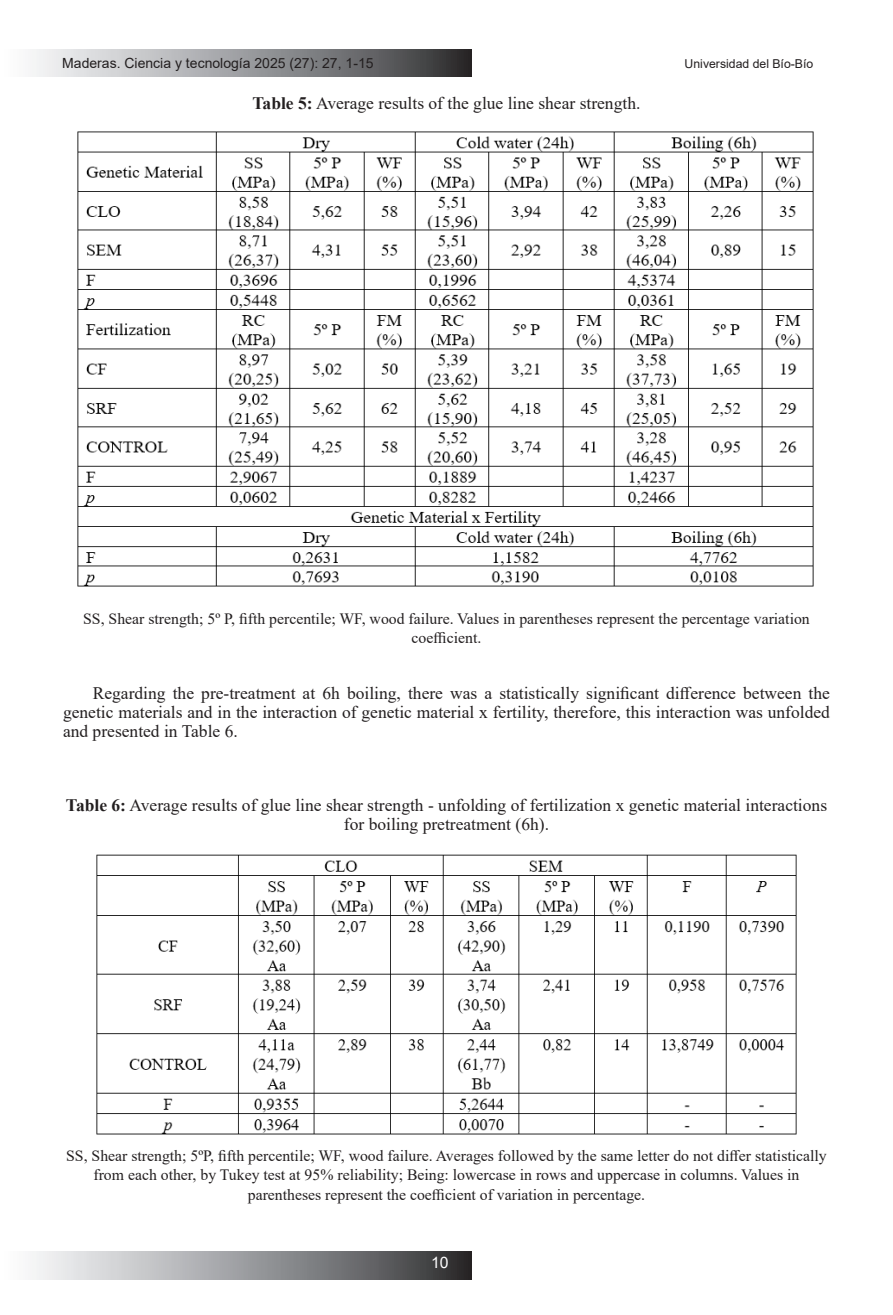
<style>
.page{position:relative;width:893px;height:1315px;background:#fff}
.page>*{position:absolute;margin:0;border:0;box-sizing:border-box;transform-origin:0 0}
.t1{font:17.5px/19.2px "Times New Roman";color:#231f20;text-align:justify}
.t2{font:15.75px/19.2px "Times New Roman";color:#231f20;text-align:center}
.t3{font:15.75px "Arial";color:#fff}
.t4{font:14px "Arial";color:#231f20}
.t5{font:12.25px "Arial";color:#231f20}
.s1{font-weight:700}
</style>
<div class="page">
<div style="left:0;top:49px;width:471px;height:28px;background:linear-gradient(to right,#fff,#333436)"></div>
<div style="left:0;top:1252px;width:471px;height:27px;background:linear-gradient(to right,#fff,#333436)"></div>
<img style="left:77px;top:131px;width:737px;height:456px">
<img style="left:96px;top:854px;width:701px;height:281px">
<p class="t4" style="left:62px;top:53px;width:313px">Maderas. Ciencia y tecnología 2025 (27): 27, 1-15</p>
<p class="t5" style="left:685px;top:56px;width:130px">Universidad del Bío-Bío</p>
<p class="t1" style="left:253px;top:93px;width:389px"><span class="s1">Table 5:</span> Average results of the glue line shear strength.</p>
<p class="t2" style="left:83px;top:608px;width:728px">SS, Shear strength; 5º P, fifth percentile; WF, wood failure. Values in parentheses represent the percentage variation coefficient.</p>
<p class="t1" style="left:63px;top:683px;width:768px;text-indent:30px">Regarding the pre-treatment at 6h boiling, there was a statistically significant difference between the genetic materials and in the interaction of genetic material x fertility, therefore, this interaction was unfolded and presented in Table 6.</p>
<p class="t1" style="left:66px;top:795px;width:763px;text-align:center"><span class="s1">Table 6:</span> Average results of glue line shear strength - unfolding of fertilization x genetic material interactions for boiling pretreatment (6h).</p>
<p class="t2" style="left:66px;top:1145px;width:762px">SS, Shear strength; 5ºP, fifth percentile; WF, wood failure. Averages followed by the same letter do not differ statistically from each other, by Tukey test at 95% reliability; Being: lowercase in rows and uppercase in columns. Values in parentheses represent the coefficient of variation in percentage.</p>
<p class="t3" style="left:431px;top:1252px;width:19px">10</p>
</div>
